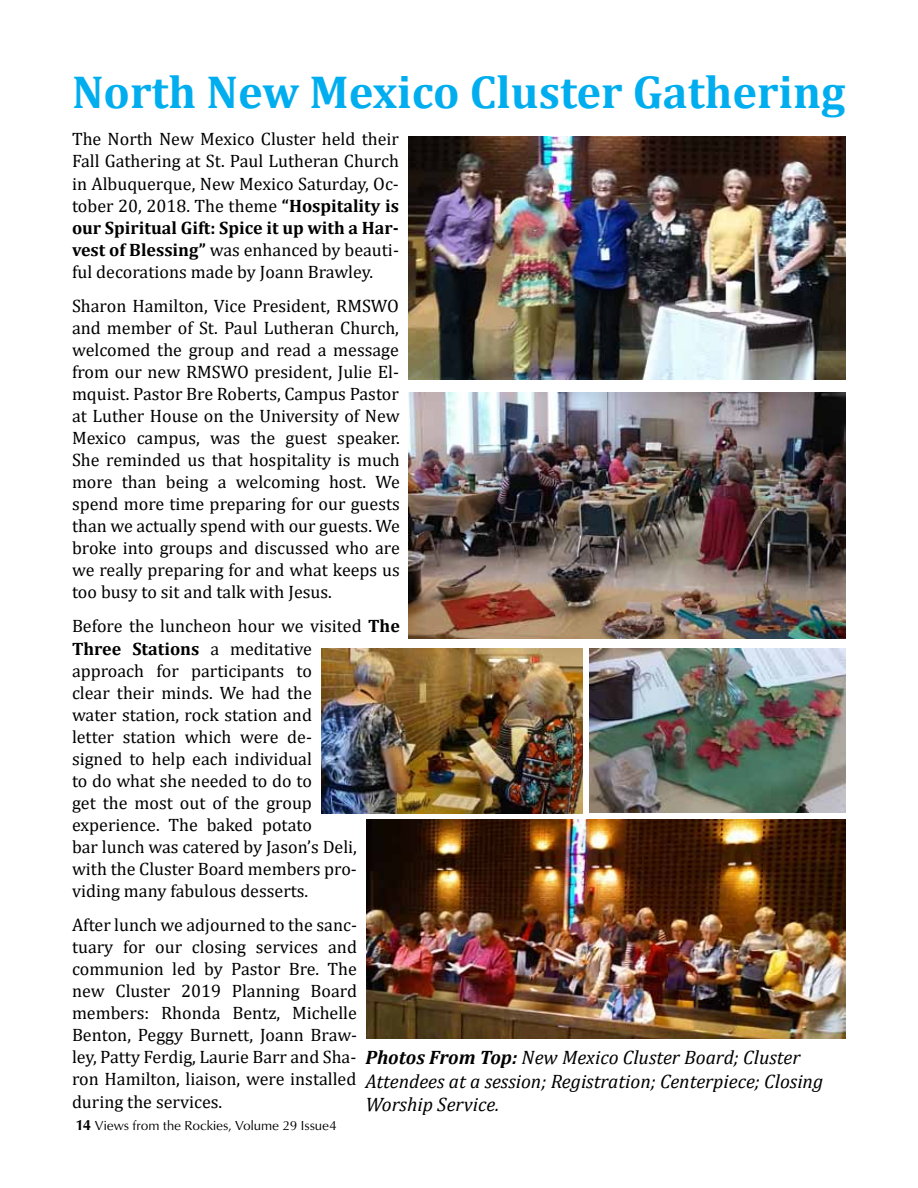
<style>
.page{position:relative;width:918px;height:1188px;background:#fff}
.page>*{position:absolute;margin:0;border:0;box-sizing:border-box;transform-origin:0 0}
.t1{font:700 46.5px "Cambria";color:#00aeef}
.t2{font:italic 19.5px/23.4px "Cambria";color:#000}
.t3{font:18px/22px "Cambria";color:#000;text-align:justify}
.t4{font:13.5px "AHJ Opus";color:#000}
.s1{font-weight:700}
.s2{font-weight:700;font-size:15px}
</style>
<div class="page">
<img style="left:590px;top:648px;width:256px;height:165px">
<img style="left:409px;top:137px;width:437px;height:243px">
<img style="left:321px;top:648px;width:262px;height:165px">
<img style="left:409px;top:392px;width:437px;height:246px">
<img style="left:366px;top:819px;width:480px;height:220px">
<h1 class="t1" style="left:72px;top:59px;width:775px">North New Mexico Cluster Gathering</h1>
<p class="t3" style="left:72px;top:128px;width:329px">The North New Mexico Cluster held their Fall Gathering at St. Paul Lutheran Church in Albuquerque, New Mexico Saturday, Oc&shy;tober 20, 2018. The theme <span class="s1">“Hospitality is our Spiritual Gift: Spice it up with a Har&shy;vest of Blessing”</span> was enhanced by beauti&shy;ful decorations made by Joann Brawley.</p>
<p class="t3" style="left:72px;top:295px;width:329px">Sharon Hamilton, Vice President, RMSWO and member of St. Paul Lutheran Church, welcomed the group and read a message from our new RMSWO president, Julie El&shy;mquist. Pastor Bre Roberts, Campus Pastor at Luther House on the University of New Mexico campus, was the guest speaker.<br>She reminded us that hospitality is much more than being a welcoming host. We spend more time preparing for our guests than we actually spend with our guests. We broke into groups and discussed who are we really preparing for and what keeps us too busy to sit and talk with Jesus.</p>
<p class="t3" style="left:72px;top:615px;width:329px;text-align:left">Before the luncheon hour we visited <span class="s1">The<br>Three Stations</span> a meditative<br>approach for participants to<br>clear their minds. We had the<br>water station, rock station and<br>letter station which were de-<br>signed to help each individual<br>to do what she needed to do to<br>get the most out of the group experience. The baked potato<br>bar lunch was catered by Jason’s Deli,<br>with the Cluster Board members pro&shy;viding many fabulous desserts.</p>
<p class="t3" style="left:72px;top:914px;width:287px">After lunch we adjourned to the sanc&shy;tuary for our closing services and communion led by Pastor Bre. The new Cluster 2019 Planning Board members: Rhonda Bentz, Michelle Benton, Peggy Burnett, Joann Braw&shy;ley, Patty Ferdig, Laurie Barr and Sha&shy;ron Hamilton, liaison, were installed during the services.</p>
<p class="t2" style="left:365px;top:1045px;width:459px"><span class="s1">Photos From Top:</span> New Mexico Cluster Board; Cluster<br>Attendees at a session; Registration; Centerpiece; Closing<br>Worship Service.</p>
<p class="t4" style="left:76px;top:1118px;width:263px"><span class="s2">14</span> Views from the Rockies, Volume 29 Issue4</p>
</div>
